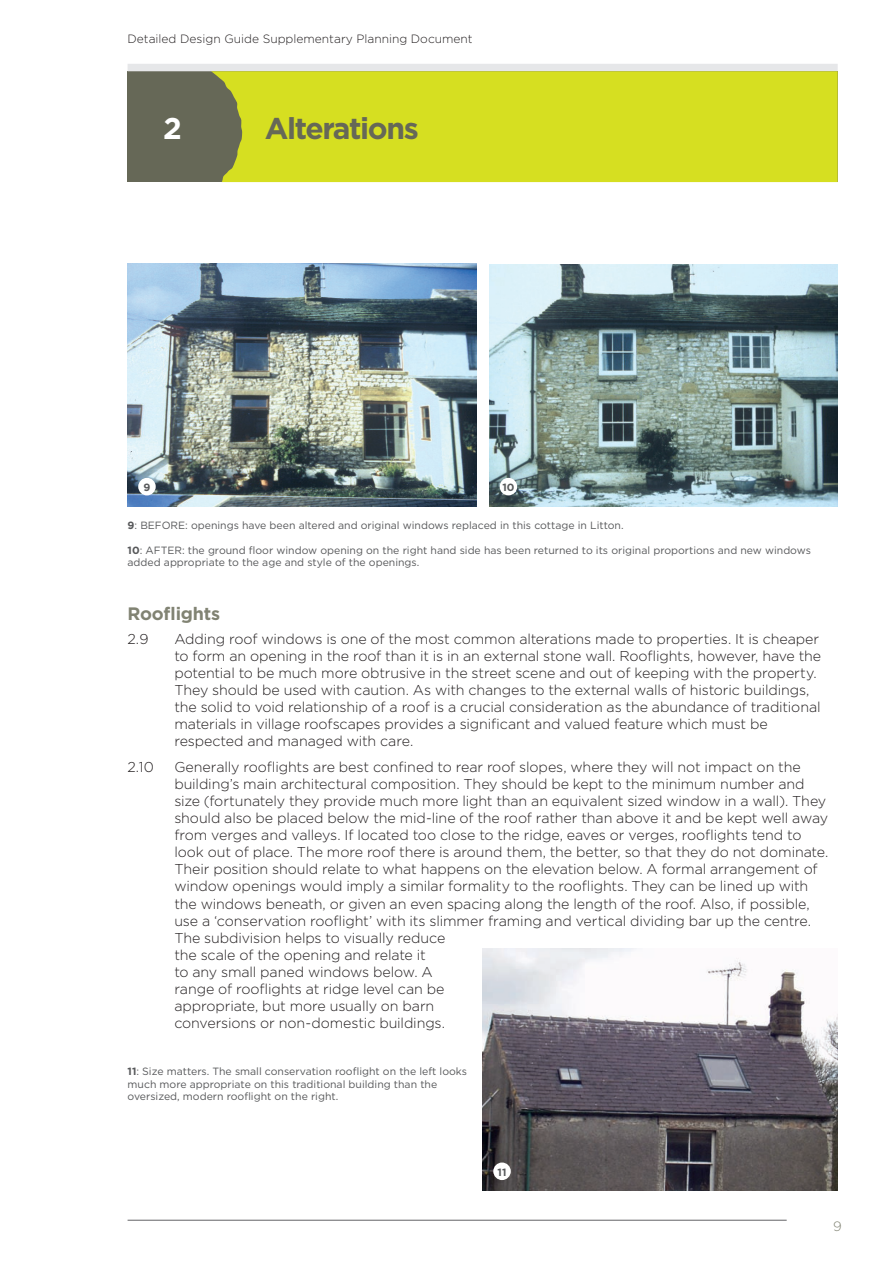
<style>
.page{position:relative;width:893px;height:1263px;background:#fff}
.page>*{position:absolute;margin:0;border:0;box-sizing:border-box;transform-origin:0 0}
.t1{font:700 30px "Gotham";letter-spacing:-.045em;color:#666857}
.t2{font:700 30px "Gotham";color:#fff}
.t3{font:700 18px "Gotham";letter-spacing:-.015em;color:#818373}
.t4{font:300 14.25px/17.1px "Gotham";letter-spacing:-.01em;color:#231f20}
.t5{font:300 13.5px "Gotham";color:#818373}
.t6{font:300 12px "Gotham";color:#231f20}
.t7{font:10.5px/12.6px "Gotham";color:#57585a}
.t8{font:700 10.5px "Gotham";color:#57585a}
.s1{font-weight:700}
</style>
<div class="page">
<img style="left:489px;top:265px;width:349px;height:241px">
<img style="left:128px;top:264px;width:348px;height:242px">
<img style="left:483px;top:948px;width:355px;height:243px">
<div style="left:138px;top:478px;width:18px;height:17px;background:#fff;border-radius:50%"></div>
<div style="left:500px;top:478px;width:17px;height:17px;background:#fff;border-radius:50%"></div>
<div style="left:493px;top:1162px;width:18px;height:18px;background:#fff;border-radius:50%"></div>
<hr style="left:128px;top:1220px;width:659px;height:1px;background:#636366">
<div style="left:128px;top:72px;width:710px;height:110px;background:#666857"></div>
<div style="left:128px;top:64px;width:710px;height:7px;background:#e6e7e9"></div>
<div style="left:211px;top:71px;width:627px;height:111px;background:#d6df21"></div>
<p class="t6" style="left:128px;top:31px;width:347px">Detailed Design Guide Supplementary Planning Document</p>
<h1 class="t2" style="left:163px;top:108px;width:20px">2</h1>
<h1 class="t1" style="left:265px;top:108px;width:156px">Alterations</h1>
<p class="t8" style="left:143px;top:480px;width:8px">9</p>
<p class="t8" style="left:502px;top:480px;width:14px">10</p>
<p class="t7" style="left:128px;top:518px;width:498px"><span class="s1">9</span>: BEFORE: openings have been altered and original windows replaced in this cottage in Litton.</p>
<p class="t7" style="left:128px;top:543px;width:685px"><span class="s1">10</span>: AFTER: the ground floor window opening on the right hand side has been returned to its original proportions and new windows added appropriate to the age and style of the openings.</p>
<p class="t3" style="left:128px;top:602px;width:94px">Rooflights</p>
<p class="t4" style="left:128px;top:629px;width:22px">2.9</p>
<p class="t4" style="left:174px;top:629px;width:648px">Adding roof windows is one of the most common alterations made to properties. It is cheaper to form an opening in the roof than it is in an external stone wall. Rooflights, however, have the potential to be much more obtrusive in the street scene and out of keeping with the property.<br>They should be used with caution. As with changes to the external walls of historic buildings, the solid to void relationship of a roof is a crucial consideration as the abundance of traditional materials in village roofscapes provides a significant and valued feature which must be respected and managed with care.</p>
<p class="t4" style="left:128px;top:758px;width:28px">2.10</p>
<p class="t4" style="left:174px;top:758px;width:656px">Generally rooflights are best confined to rear roof slopes, where they will not impact on the building’s main architectural composition. They should be kept to the minimum number and size (fortunately they provide much more light than an equivalent sized window in a wall). They should also be placed below the mid-line of the roof rather than above it and be kept well away from verges and valleys. If located too close to the ridge, eaves or verges, rooflights tend to look out of place. The more roof there is around them, the better, so that they do not dominate.<br>Their position should relate to what happens on the elevation below. A formal arrangement of window openings would imply a similar formality to the rooflights. They can be lined up with the windows beneath, or given an even spacing along the length of the roof. Also, if possible, use a ‘conservation rooflight’ with its slimmer framing and vertical dividing bar up the centre.<br>The subdivision helps to visually reduce<br>the scale of the opening and relate it<br>to any small paned windows below. A<br>range of rooflights at ridge level can be<br>appropriate, but more usually on barn<br>conversions or non-domestic buildings.</p>
<p class="t7" style="left:128px;top:1065px;width:341px"><span class="s1">11</span>: Size matters. The small conservation rooflight on the left looks much more appropriate on this traditional building than the oversized, modern rooflight on the right.</p>
<p class="t8" style="left:498px;top:1165px;width:10px">11</p>
<p class="t5" style="left:833px;top:1218px;width:10px">9</p>
</div>
